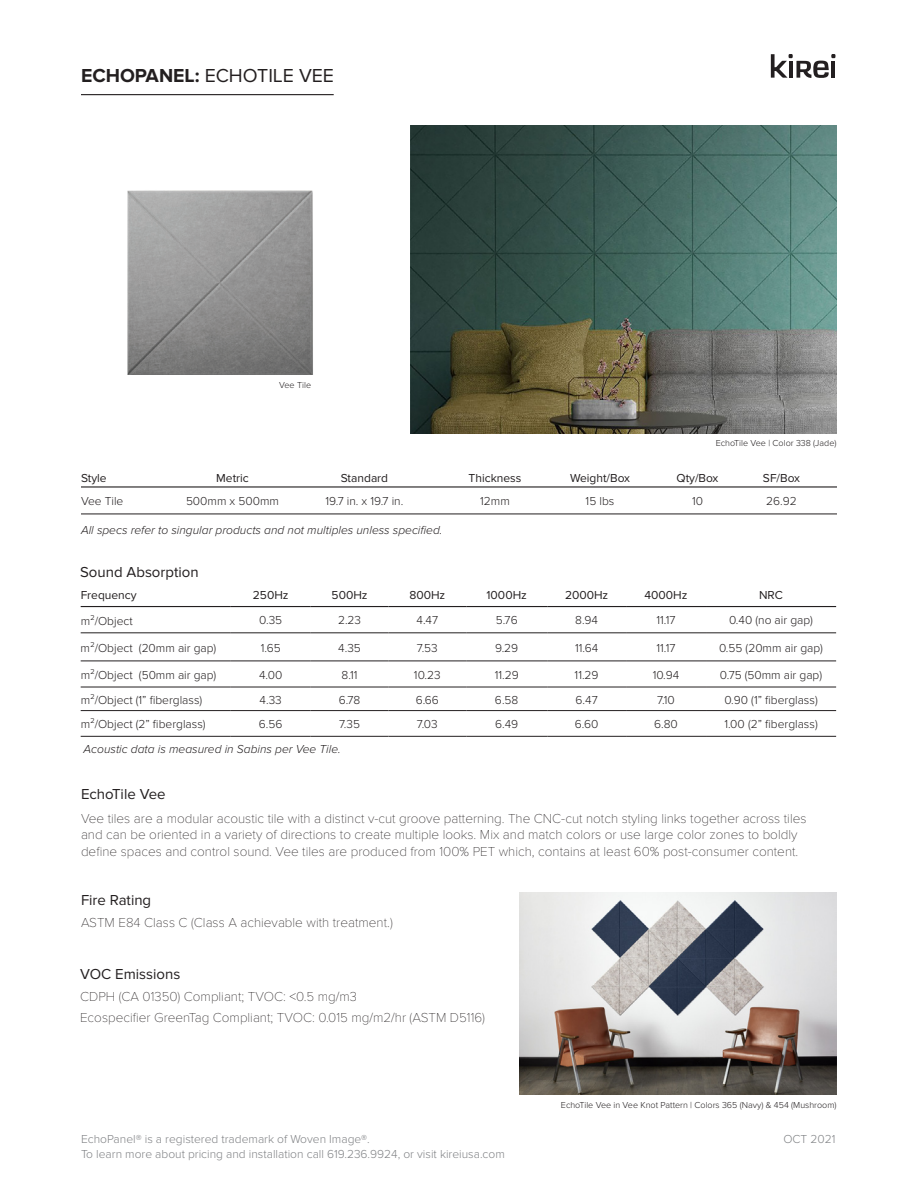
<style>
.page{position:relative;width:918px;height:1188px;background:#fff}
.page>*{position:absolute;margin:0;border:0;box-sizing:border-box;transform-origin:0 0}
.t1{font:19.5px "Proxima Nova";color:#231f20}
.Subhead{font:15px "Proxima Nova";color:#231f20}
.Text{font:100 13.5px/16.5px "Proxima Nova T";color:#231f20}
.t2{font:300 12px "Proxima Nova";color:#231f20}
.t3{font:300 12px/14.4px "Proxima Nova";color:#808285}
.t4{font:italic 300 12px "Proxima Nova";color:#231f20}
.t5{font:12px "Proxima Nova";color:#231f20}
.t6{font:300 9px "Proxima Nova";color:#231f20}
.s1{font-weight:700}
</style>
<div class="page">
<svg style="left:771px;top:54px;width:64px;height:24px"></svg>
<img style="left:411px;top:126px;width:426px;height:307px">
<img style="left:127px;top:190px;width:186px;height:185px">
<hr style="left:81px;top:486px;width:756px;height:2px;background:#231f20">
<hr style="left:81px;top:514px;width:756px;height:1px;background:#231f20">
<hr style="left:81px;top:94px;width:253px;height:1px;background:#231f20">
<hr style="left:81px;top:606px;width:150px;height:1px;background:#231f20">
<hr style="left:231px;top:606px;width:80px;height:1px;background:#231f20">
<hr style="left:311px;top:606px;width:77px;height:1px;background:#231f20">
<hr style="left:388px;top:606px;width:78px;height:1px;background:#231f20">
<hr style="left:466px;top:606px;width:81px;height:1px;background:#231f20">
<hr style="left:547px;top:606px;width:79px;height:1px;background:#231f20">
<hr style="left:626px;top:606px;width:80px;height:1px;background:#231f20">
<hr style="left:706px;top:606px;width:130px;height:1px;background:#231f20">
<hr style="left:81px;top:633px;width:150px;height:1px;background:#231f20">
<hr style="left:231px;top:633px;width:80px;height:1px;background:#231f20">
<hr style="left:311px;top:633px;width:77px;height:1px;background:#231f20">
<hr style="left:388px;top:633px;width:78px;height:1px;background:#231f20">
<hr style="left:466px;top:633px;width:81px;height:1px;background:#231f20">
<hr style="left:547px;top:633px;width:79px;height:1px;background:#231f20">
<hr style="left:626px;top:633px;width:80px;height:1px;background:#231f20">
<hr style="left:706px;top:633px;width:130px;height:1px;background:#231f20">
<hr style="left:81px;top:661px;width:150px;height:1px;background:#231f20">
<hr style="left:231px;top:661px;width:80px;height:1px;background:#231f20">
<hr style="left:311px;top:661px;width:77px;height:1px;background:#231f20">
<hr style="left:388px;top:661px;width:78px;height:1px;background:#231f20">
<hr style="left:466px;top:661px;width:81px;height:1px;background:#231f20">
<hr style="left:547px;top:661px;width:79px;height:1px;background:#231f20">
<hr style="left:626px;top:661px;width:80px;height:1px;background:#231f20">
<hr style="left:706px;top:661px;width:130px;height:1px;background:#231f20">
<hr style="left:81px;top:687px;width:150px;height:1px;background:#231f20">
<hr style="left:231px;top:687px;width:80px;height:1px;background:#231f20">
<hr style="left:311px;top:687px;width:77px;height:1px;background:#231f20">
<hr style="left:388px;top:687px;width:78px;height:1px;background:#231f20">
<hr style="left:466px;top:687px;width:81px;height:1px;background:#231f20">
<hr style="left:547px;top:687px;width:79px;height:1px;background:#231f20">
<hr style="left:626px;top:687px;width:80px;height:1px;background:#231f20">
<hr style="left:706px;top:687px;width:130px;height:1px;background:#231f20">
<hr style="left:81px;top:710px;width:150px;height:1px;background:#231f20">
<hr style="left:231px;top:710px;width:80px;height:1px;background:#231f20">
<hr style="left:311px;top:710px;width:77px;height:1px;background:#231f20">
<hr style="left:388px;top:710px;width:78px;height:1px;background:#231f20">
<hr style="left:466px;top:710px;width:81px;height:1px;background:#231f20">
<hr style="left:547px;top:710px;width:79px;height:1px;background:#231f20">
<hr style="left:626px;top:710px;width:80px;height:1px;background:#231f20">
<hr style="left:706px;top:710px;width:130px;height:1px;background:#231f20">
<hr style="left:81px;top:736px;width:150px;height:1px;background:#231f20">
<hr style="left:231px;top:736px;width:80px;height:1px;background:#231f20">
<hr style="left:311px;top:736px;width:77px;height:1px;background:#231f20">
<hr style="left:388px;top:736px;width:78px;height:1px;background:#231f20">
<hr style="left:466px;top:736px;width:81px;height:1px;background:#231f20">
<hr style="left:547px;top:736px;width:79px;height:1px;background:#231f20">
<hr style="left:626px;top:736px;width:80px;height:1px;background:#231f20">
<hr style="left:706px;top:736px;width:130px;height:1px;background:#231f20">
<img style="left:519px;top:893px;width:318px;height:202px">
<p class="t1" style="left:81px;top:64px;width:255px"><span class="s1">ECHOPANEL:</span> ECHOTILE VEE</p>
<p class="t6" style="left:279px;top:380px;width:33px">Vee Tile</p>
<p class="t6" style="left:716px;top:438px;width:122px">EchoTile Vee | Color 338 (Jade)</p>
<p class="t5" style="left:81px;top:471px;width:27px">Style</p>
<p class="t5" style="left:216px;top:471px;width:34px">Metric</p>
<p class="t5" style="left:341px;top:471px;width:49px">Standard</p>
<p class="t5" style="left:469px;top:471px;width:54px">Thickness</p>
<p class="t5" style="left:570px;top:471px;width:61px">Weight/Box</p>
<p class="t5" style="left:677px;top:471px;width:43px">Qty/Box</p>
<p class="t5" style="left:763px;top:471px;width:38px">SF/Box</p>
<p class="t2" style="left:81px;top:494px;width:44px">Vee Tile</p>
<p class="t2" style="left:186px;top:494px;width:94px">500mm x 500mm</p>
<p class="t2" style="left:326px;top:494px;width:79px">19.7 in. x 19.7 in.</p>
<p class="t2" style="left:480px;top:494px;width:31px">12mm</p>
<p class="t2" style="left:586px;top:494px;width:30px">15 lbs</p>
<p class="t2" style="left:692px;top:494px;width:12px">10</p>
<p class="t2" style="left:766px;top:494px;width:32px">26.92</p>
<p class="t4" style="left:81px;top:523px;width:363px">All specs refer to singular products and not multiples unless specified.</p>
<p class="Subhead" style="left:80px;top:563px;width:120px">Sound Absorption</p>
<p class="t5" style="left:81px;top:588px;width:57px">Frequency</p>
<p class="t5" style="left:253px;top:588px;width:37px">250Hz</p>
<p class="t5" style="left:332px;top:588px;width:37px">500Hz</p>
<p class="t5" style="left:409px;top:588px;width:37px">800Hz</p>
<p class="t5" style="left:487px;top:588px;width:42px">1000Hz</p>
<p class="t5" style="left:565px;top:588px;width:45px">2000Hz</p>
<p class="t5" style="left:645px;top:588px;width:44px">4000Hz</p>
<p class="t5" style="left:759px;top:588px;width:25px">NRC</p>
<p class="t2" style="left:81px;top:614px;width:54px">m²/Object</p>
<p class="t2" style="left:259px;top:614px;width:25px">0.35</p>
<p class="t2" style="left:338px;top:614px;width:25px">2.23</p>
<p class="t2" style="left:417px;top:614px;width:23px">4.47</p>
<p class="t2" style="left:496px;top:614px;width:23px">5.76</p>
<p class="t2" style="left:575px;top:614px;width:24px">8.94</p>
<p class="t2" style="left:657px;top:614px;width:20px">11.17</p>
<p class="t2" style="left:729px;top:614px;width:85px">0.40 (no air gap)</p>
<p class="t2" style="left:81px;top:641px;width:137px">m²/Object (20mm air gap)</p>
<p class="t2" style="left:261px;top:641px;width:21px">1.65</p>
<p class="t2" style="left:338px;top:641px;width:24px">4.35</p>
<p class="t2" style="left:417px;top:641px;width:22px">7.53</p>
<p class="t2" style="left:495px;top:641px;width:25px">9.29</p>
<p class="t2" style="left:575px;top:641px;width:25px">11.64</p>
<p class="t2" style="left:657px;top:641px;width:20px">11.17</p>
<p class="t2" style="left:719px;top:641px;width:105px">0.55 (20mm air gap)</p>
<p class="t2" style="left:81px;top:668px;width:137px">m²/Object (50mm air gap)</p>
<p class="t2" style="left:259px;top:668px;width:25px">4.00</p>
<p class="t2" style="left:342px;top:668px;width:18px">8.11</p>
<p class="t2" style="left:414px;top:668px;width:28px">10.23</p>
<p class="t2" style="left:495px;top:668px;width:26px">11.29</p>
<p class="t2" style="left:575px;top:668px;width:26px">11.29</p>
<p class="t2" style="left:653px;top:668px;width:28px">10.94</p>
<p class="t2" style="left:720px;top:668px;width:104px">0.75 (50mm air gap)</p>
<p class="t2" style="left:81px;top:693px;width:123px">m²/Object (1” fiberglass)</p>
<p class="t2" style="left:260px;top:693px;width:24px">4.33</p>
<p class="t2" style="left:339px;top:693px;width:23px">6.78</p>
<p class="t2" style="left:416px;top:693px;width:25px">6.66</p>
<p class="t2" style="left:495px;top:693px;width:25px">6.58</p>
<p class="t2" style="left:576px;top:693px;width:24px">6.47</p>
<p class="t2" style="left:657px;top:693px;width:19px">7.10</p>
<p class="t2" style="left:724px;top:693px;width:95px">0.90 (1” fiberglass)</p>
<p class="t2" style="left:81px;top:717px;width:126px">m²/Object (2” fiberglass)</p>
<p class="t2" style="left:259px;top:717px;width:25px">6.56</p>
<p class="t2" style="left:339px;top:717px;width:22px">7.35</p>
<p class="t2" style="left:417px;top:717px;width:22px">7.03</p>
<p class="t2" style="left:495px;top:717px;width:25px">6.49</p>
<p class="t2" style="left:575px;top:717px;width:25px">6.60</p>
<p class="t2" style="left:654px;top:717px;width:25px">6.80</p>
<p class="t2" style="left:724px;top:717px;width:95px">1.00 (2” fiberglass)</p>
<p class="t4" style="left:83px;top:742px;width:259px">Acoustic data is measured in Sabins per Vee Tile.</p>
<p class="Subhead" style="left:81px;top:786px;width:86px">EchoTile Vee</p>
<p class="Text" style="left:81px;top:810px;width:727px">Vee tiles are a modular acoustic tile with a distinct v-cut groove patterning. The CNC-cut notch styling links together across tiles and can be oriented in a variety of directions to create multiple looks. Mix and match colors or use large color zones to boldly define spaces and control sound. Vee tiles are produced from 100% PET which, contains at least 60% post-consumer content.</p>
<p class="Subhead" style="left:81px;top:891px;width:72px">Fire Rating</p>
<p class="Text" style="left:81px;top:915px;width:313px">ASTM E84 Class C (Class A achievable with treatment.)</p>
<p class="Subhead" style="left:80px;top:965px;width:102px">VOC Emissions</p>
<p class="Text" style="left:80px;top:989px;width:278px">CDPH (CA 01350) Compliant; TVOC: &lt;0.5 mg/m3</p>
<p class="Text" style="left:80px;top:1010px;width:406px">Ecospecifier GreenTag Compliant; TVOC: 0.015 mg/m2/hr (ASTM D5116)</p>
<p class="t6" style="left:561px;top:1100px;width:277px">EchoTile Vee in Vee Knot Pattern | Colors 365 (Navy) &amp; 454 (Mushroom)</p>
<p class="t3" style="left:81px;top:1132px;width:425px">EchoPanel® is a registered trademark of Woven Image®.<br>To learn more about pricing and installation call 619.236.9924, or visit kireiusa.com</p>
<p class="t3" style="left:783px;top:1132px;width:54px">OCT 2021</p>
</div>
